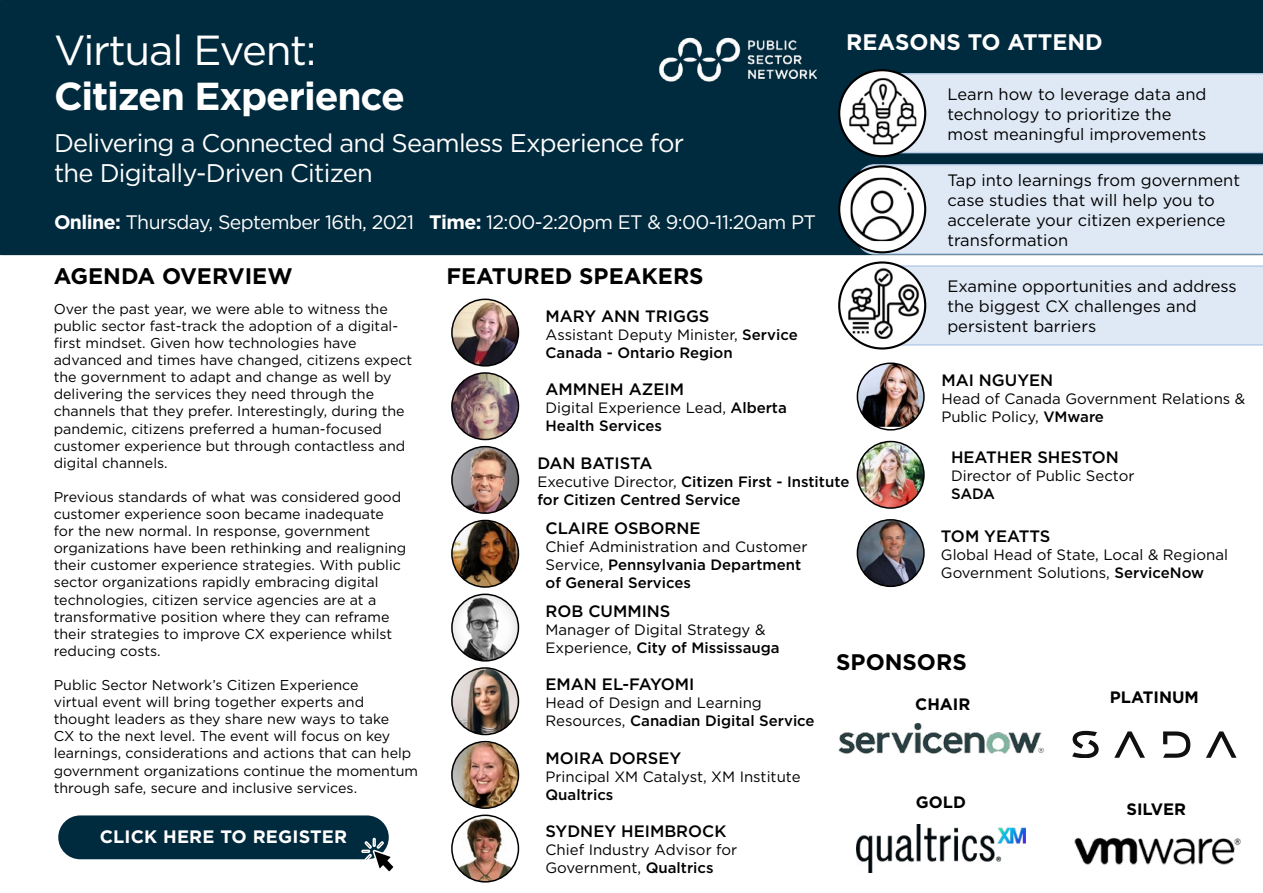
<style>
.page{position:relative;width:1263px;height:893px;background:#fff}
.page>*{position:absolute;margin:0;border:0;box-sizing:border-box;transform-origin:0 0}
.t1{font:42px "Gotham";letter-spacing:-.03em;color:#fff}
.t2{font:700 39px "Gotham";letter-spacing:-.03em;color:#fff}
.t3{font:25.5px/30.6px "Gotham";letter-spacing:-.03em;color:#fff}
.t4{font:700 22.5px "Gotham";color:#000}
.t5{font:700 22.5px "Gotham";color:#fff}
.t6{font:19.5px "Gotham";letter-spacing:-.03em;color:#fff}
.t7{font:700 18px "Gotham";letter-spacing:.01em;color:#fff}
.t8{font:16.5px/19.8px "Gotham";color:#000}
.t9{font:500 16.5px "Gotham";color:#000}
.t10{font:700 16.5px "Gotham";color:#000}
.t11{font:15px/18px "Gotham";color:#000}
.t12{font:500 15px/18px "Gotham";color:#000}
.t13{font:14.25px/17.1px "Gotham";color:#000}
.s1{font-weight:700}
.s2{font-weight:400}
.s3{font-weight:500}
</style>
<div class="page">
<div style="left:0;top:0;width:1263px;height:255px;background:#002a3d"></div>
<img style="left:655px;top:32px;width:166px;height:51px">
<div style="left:856px;top:73px;width:407px;height:80px;background:#dfe9f5"></div>
<svg style="left:839px;top:70px;width:86px;height:86px"></svg>
<img style="left:849px;top:78px;width:67px;height:67px">
<div style="left:838px;top:69px;width:88px;height:88px;border:2px solid #000;border-radius:50%"></div>
<div style="left:856px;top:164px;width:407px;height:91px;background:#dfe9f5"></div>
<svg style="left:839px;top:166px;width:86px;height:86px"></svg>
<img style="left:850px;top:178px;width:64px;height:63px">
<div style="left:838px;top:165px;width:88px;height:88px;border:2px solid #000;border-radius:50%"></div>
<div style="left:856px;top:265px;width:407px;height:81px;background:#dfe9f5"></div>
<svg style="left:839px;top:262px;width:86px;height:86px"></svg>
<img style="left:848px;top:267px;width:72px;height:72px">
<div style="left:838px;top:261px;width:88px;height:89px;border:2px solid #000;border-radius:50%"></div>
<img style="left:452px;top:299px;width:66px;height:67px;border-radius:33px">
<div style="left:451px;top:299px;width:68px;height:68px;border:2px solid #000;border-radius:50%"></div>
<div style="left:58px;top:815px;width:331px;height:44px;background:#002a3d;border-radius:22px"></div>
<svg style="left:361px;top:838px;width:33px;height:34px"></svg>
<img style="left:452px;top:373px;width:66px;height:66px;border-radius:33px">
<div style="left:451px;top:372px;width:68px;height:68px;border:2px solid #000;border-radius:50%"></div>
<img style="left:452px;top:520px;width:66px;height:67px;border-radius:33px">
<div style="left:451px;top:520px;width:68px;height:68px;border:2px solid #000;border-radius:50%"></div>
<img style="left:452px;top:594px;width:66px;height:67px;border-radius:33px">
<div style="left:451px;top:594px;width:68px;height:68px;border:2px solid #000;border-radius:50%"></div>
<img style="left:452px;top:668px;width:66px;height:66px;border-radius:33px">
<div style="left:451px;top:667px;width:68px;height:68px;border:2px solid #000;border-radius:50%"></div>
<img style="left:857px;top:825px;width:168px;height:48px">
<svg style="left:1072px;top:731px;width:164px;height:26px"></svg>
<img style="left:838px;top:723px;width:206px;height:31px">
<img style="left:1074px;top:837px;width:166px;height:28px">
<img style="left:857px;top:442px;width:67px;height:66px;border-radius:33px">
<div style="left:857px;top:441px;width:68px;height:68px;border:2px solid #000;border-radius:50%"></div>
<img style="left:452px;top:742px;width:66px;height:66px">
<div style="left:451px;top:741px;width:68px;height:68px;border:2px solid #000;border-radius:50%"></div>
<img style="left:452px;top:815px;width:66px;height:67px;border-radius:33px">
<div style="left:451px;top:814px;width:68px;height:69px;border:2px solid #000;border-radius:50%"></div>
<img style="left:857px;top:365px;width:66px;height:62px">
<div style="left:857px;top:362px;width:68px;height:69px;border:2px solid #000;border-radius:50%"></div>
<img style="left:452px;top:447px;width:66px;height:66px;border-radius:33px">
<div style="left:451px;top:446px;width:68px;height:68px;border:2px solid #000;border-radius:50%"></div>
<img style="left:857px;top:520px;width:67px;height:66px;border-radius:33px">
<div style="left:857px;top:519px;width:68px;height:68px;border:2px solid #000;border-radius:50%"></div>
<h3 class="t5" style="left:846px;top:27px;width:258px">REASONS TO ATTEND</h3>
<h1 class="t1" style="left:54px;top:23px;width:264px">Virtual Event:</h1>
<h2 class="t2" style="left:54px;top:70px;width:352px">Citizen Experience</h2>
<p class="t8" style="left:947px;top:84px;width:261px">Learn how to leverage data and technology to prioritize the most meaningful improvements</p>
<p class="t8" style="left:947px;top:170px;width:294px">Tap into learnings from government case studies that will help you to accelerate your citizen experience transformation</p>
<p class="t8" style="left:947px;top:276px;width:291px">Examine opportunities and address the biggest CX challenges and persistent barriers</p>
<h3 class="t3" style="left:54px;top:127px;width:632px">Delivering a Connected and Seamless Experience for the Digitally-Driven Citizen</h3>
<h3 class="t6" style="left:54px;top:210px;width:764px"><span class="s1">Online:</span> Thursday, September 16th, 2021 <span class="s1">Time:</span> 12:00-2:20pm ET &amp; 9:00-11:20am PT</h3>
<h3 class="t4" style="left:54px;top:261px;width:240px">AGENDA OVERVIEW</h3>
<h3 class="t4" style="left:446px;top:261px;width:259px">FEATURED SPEAKERS</h3>
<p class="t13" style="left:54px;top:300px;width:360px">Over the past year, we were able to witness the public sector fast-track the adoption of a digital&shy;first mindset. Given how technologies have advanced and times have changed, citizens expect the government to adapt and change as well by delivering the services they need through the channels that they prefer. Interestingly, during the pandemic, citizens preferred a human-focused customer experience but through contactless and digital channels.</p>
<p class="t13" style="left:54px;top:488px;width:354px">Previous standards of what was considered good customer experience soon became inadequate for the new normal. In response, government organizations have been rethinking and realigning their customer experience strategies. With public sector organizations rapidly embracing digital technologies, citizen service agencies are at a transformative position where they can reframe their strategies to improve CX experience whilst reducing costs.</p>
<p class="t13" style="left:54px;top:676px;width:366px">Public Sector Network’s Citizen Experience<br>virtual event will bring together experts and thought leaders as they share new ways to take<br>CX to the next level. The event will focus on key learnings, considerations and actions that can help government organizations continue the momentum through safe, secure and inclusive services.</p>
<p class="t9" style="left:545px;top:305px;width:165px">MARY ANN TRIGGS</p>
<p class="t12" style="left:545px;top:325px;width:254px"><span class="s2">Assistant Deputy Minister,</span> Service<br>Canada - Ontario Region</p>
<p class="t9" style="left:941px;top:369px;width:113px">MAI NGUYEN</p>
<p class="t11" style="left:941px;top:389px;width:305px">Head of Canada Government Relations &amp;<br>Public Policy, <span class="s3">VMware</span></p>
<p class="t9" style="left:545px;top:379px;width:140px">AMMNEH AZEIM</p>
<p class="t11" style="left:545px;top:399px;width:243px">Digital Experience Lead, <span class="s3">Alberta<br>Health Services</span></p>
<p class="t9" style="left:951px;top:447px;width:169px">HEATHER SHESTON</p>
<p class="t11" style="left:951px;top:467px;width:185px">Director of Public Sector</p>
<p class="t12" style="left:951px;top:485px;width:46px">SADA</p>
<p class="t9" style="left:537px;top:452px;width:117px">DAN BATISTA</p>
<p class="t12" style="left:537px;top:473px;width:314px"><span class="s2">Executive Director,</span> Citizen First - Institute for Citizen Centred Service</p>
<p class="t9" style="left:545px;top:517px;width:157px">CLAIRE OSBORNE</p>
<p class="t12" style="left:545px;top:537px;width:263px"><span class="s2">Chief Administration and Customer<br>Service,</span> Pennsylvania Department of General Services</p>
<p class="t9" style="left:545px;top:600px;width:126px">ROB CUMMINS</p>
<p class="t11" style="left:545px;top:620px;width:236px">Manager of Digital Strategy &amp;<br>Experience, <span class="s3">City of Mississauga</span></p>
<p class="t9" style="left:545px;top:674px;width:150px">EMAN EL-FAYOMI</p>
<p class="t11" style="left:545px;top:694px;width:271px">Head of Design and Learning<br>Resources, <span class="s3">Canadian Digital Service</span></p>
<p class="t9" style="left:941px;top:526px;width:111px">TOM YEATTS</p>
<p class="t11" style="left:941px;top:546px;width:289px">Global Head of State, Local &amp; Regional<br>Government Solutions, <span class="s3">ServiceNow</span></p>
<h3 class="t4" style="left:836px;top:647px;width:132px">SPONSORS</h3>
<p class="t10" style="left:1110px;top:686px;width:90px">PLATINUM</p>
<p class="t10" style="left:915px;top:693px;width:57px">CHAIR</p>
<p class="t9" style="left:545px;top:747px;width:137px">MOIRA DORSEY</p>
<p class="t11" style="left:545px;top:767px;width:257px">Principal XM Catalyst, XM Institute</p>
<p class="t12" style="left:545px;top:785px;width:69px">Qualtrics</p>
<p class="t9" style="left:545px;top:820px;width:182px">SYDNEY HEIMBROCK</p>
<p class="t11" style="left:545px;top:840px;width:193px">Chief Industry Advisor for<br>Government, <span class="s3">Qualtrics</span></p>
<p class="t10" style="left:916px;top:791px;width:52px">GOLD</p>
<p class="t10" style="left:1126px;top:798px;width:61px">SILVER</p>
<p class="t7" style="left:100px;top:825px;width:249px">CLICK HERE TO REGISTER</p>
</div>
